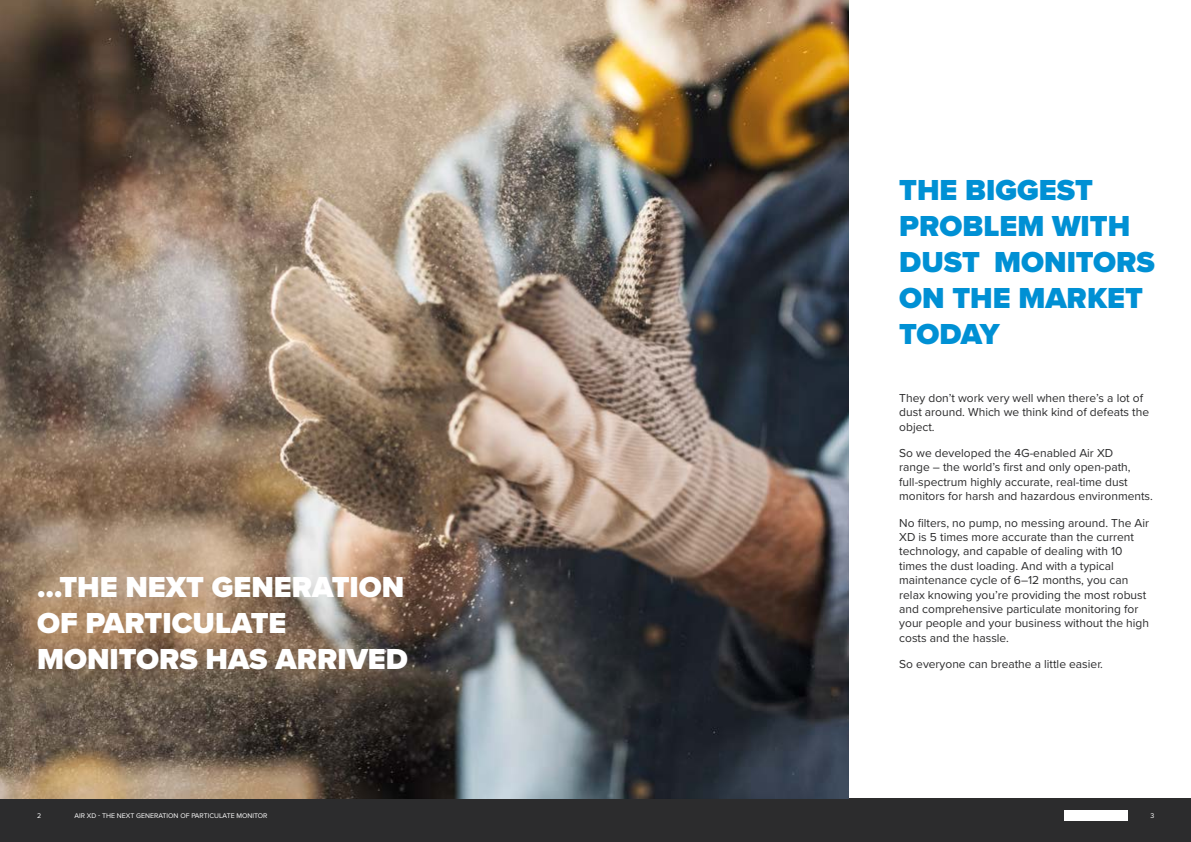
<style>
.page{position:relative;width:1191px;height:842px;background:#fff}
.page>*{position:absolute;margin:0;border:0;box-sizing:border-box;transform-origin:0 0}
.t1{font:900 30px/36px "Proxima Nova";color:#0090d4}
.t2{font:900 30px/36px "Proxima Nova";color:#fff}
.t3{font:12px/14.4px "Proxima Nova";color:#2c2c2d}
.t4{font:7px "Proxima Nova";color:#fff}
</style>
<div class="page">
<div style="left:0;top:798px;width:1191px;height:44px;background:#2c2c2d"></div>
<img style="left:1064px;top:811px;width:63px;height:9px">
<img style="left:1064px;top:820px;width:63px;height:1px">
<img style="left:0;top:0;width:848px;height:798px">
<h1 class="t2" style="left:37px;top:569px;width:372px">…THE NEXT GENERATION<br>OF PARTICULATE<br>MONITORS HAS ARRIVED</h1>
<h1 class="t1" style="left:899px;top:172px;width:257px">THE BIGGEST<br>PROBLEM WITH<br>DUST MONITORS<br>ON THE MARKET<br>TODAY</h1>
<p class="t3" style="left:899px;top:390px;width:251px">They don’t work very well when there’s a lot of dust around. Which we think kind of defeats the object.</p>
<p class="t3" style="left:899px;top:445px;width:255px">So we developed the 4G-enabled Air XD<br>range – the world’s first and only open-path, full-spectrum highly accurate, real-time dust monitors for harsh and hazardous environments.</p>
<p class="t3" style="left:899px;top:515px;width:251px">No filters, no pump, no messing around. The Air XD is 5 times more accurate than the current technology, and capable of dealing with 10 times the dust loading. And with a typical maintenance cycle of 6–12 months, you can relax knowing you’re providing the most robust and comprehensive particulate monitoring for your people and your business without the high costs and the hassle.</p>
<p class="t3" style="left:899px;top:656px;width:205px">So everyone can breathe a little easier.</p>
<p class="t4" style="left:37px;top:811px;width:6px">2</p>
<p class="t4" style="left:75px;top:811px;width:194px">AIR XD - THE NEXT GENERATION OF PARTICULATE MONITOR</p>
<p class="t4" style="left:1150px;top:811px;width:5px">3</p>
</div>
